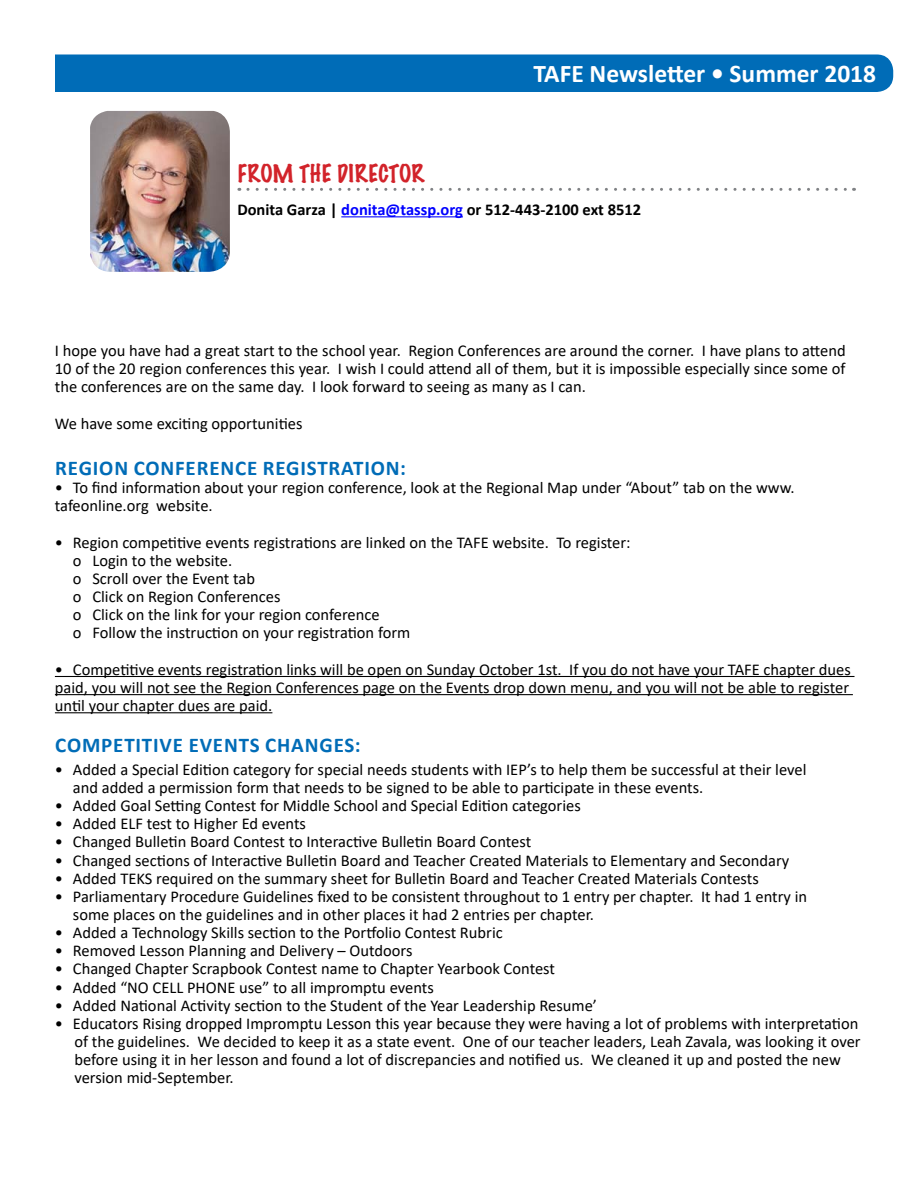
<style>
.page{position:relative;width:918px;height:1188px;background:#fff}
.page>*{position:absolute;margin:0;border:0;box-sizing:border-box;transform-origin:0 0}
.t1{font:700 25.5px "Calibri";color:#fff}
.t2{font:100 22.5px "Marker Felt";color:#d2232a}
.t3{font:700 21px "Calibri";letter-spacing:.04em;color:#006cb7}
.t4{font:16.5px/18.1px "Calibri";color:#000}
.t5{font:700 16.5px "Calibri";color:#000}
.s1{color:#00f}
</style>
<div class="page">
<div style="left:33px;top:54px;width:860px;height:38px;background:#006cb7;border-radius:16px"></div>
<div style="left:11px;top:41px;width:44px;height:69px;background:#fff"></div>
<hr style="left:55px;top:676px;width:800px;height:1px;background:#000">
<hr style="left:55px;top:694px;width:798px;height:1px;background:#000">
<hr style="left:55px;top:712px;width:217px;height:1px;background:#000">
<img style="left:90px;top:111px;width:140px;height:161px">
<svg style="left:248px;top:188px;width:607px;height:3px"></svg>
<hr style="left:341px;top:216px;width:122px;height:1px;background:#00f">
<h1 class="t1" style="left:534px;top:56px;width:344px">TAFE Newsletter • Summer 2018</h1>
<h2 class="t2" style="left:237px;top:155px;width:188px">FROM THE DIRECTOR</h2>
<p class="t5" style="left:237px;top:198px;width:405px">Donita Garza | <span class="s1">donita@tassp.org</span> or 512-443-2100 ext 8512</p>
<p class="t4" style="left:55px;top:341px;width:792px;text-align:justify">I hope you have had a great start to the school year. Region Conferences are around the corner. I have plans to attend 10 of the 20 region conferences this year. I wish I could attend all of them, but it is impossible especially since some of the conferences are on the same day. I look forward to seeing as many as I can.</p>
<p class="t4" style="left:55px;top:414px;width:249px">We have some exciting opportunities</p>
<p class="t3" style="left:55px;top:453px;width:13px">Regio</p>
<p class="t3" style="left:114px;top:453px;width:161px">n Conference Regist</p>
<p class="t3" style="left:329px;top:453px;width:25px">ratio</p>
<p class="t3" style="left:386px;top:453px;width:22px">n:</p>
<p class="t4" style="left:55px;top:478px;width:741px">• To find information about your region conference, look at the Regional Map under “About” tab on the www. tafeonline.org website.</p>
<p class="t4" style="left:73px;top:533px;width:559px;text-indent:-18px">• Region competitive events registrations are linked on the TAFE website. To register: o Login to the website.<br>o Scroll over the Event tab<br>o Click on Region Conferences<br>o Click on the link for your region conference<br>o Follow the instruction on your registration form</p>
<p class="t4" style="left:55px;top:660px;width:797px;text-align:justify">• Competitive events registration links will be open on Sunday October 1st. If you do not have your TAFE chapter dues paid, you will not see the Region Conferences page on the Events drop down menu, and you will not be able to register until your chapter dues are paid.</p>
<p class="t3" style="left:55px;top:730px;width:13px">Competiti</p>
<p class="t3" style="left:160px;top:730px;width:120px">ve Events Cha</p>
<p class="t3" style="left:305px;top:730px;width:57px">nges:</p>
<p class="t4" style="left:73px;top:760px;width:735px;text-indent:-18px">• Added a Special Edition category for special needs students with IEP’s to help them be successful at their level and added a permission form that needs to be signed to be able to participate in these events.</p>
<p class="t4" style="left:55px;top:796px;width:527px">• Added Goal Setting Contest for Middle School and Special Edition categories</p>
<p class="t4" style="left:55px;top:814px;width:253px">• Added ELF test to Higher Ed events</p>
<p class="t4" style="left:55px;top:832px;width:478px">• Changed Bulletin Board Contest to Interactive Bulletin Board Contest</p>
<p class="t4" style="left:55px;top:851px;width:736px">• Changed sections of Interactive Bulletin Board and Teacher Created Materials to Elementary and Secondary</p>
<p class="t4" style="left:55px;top:869px;width:705px">• Added TEKS required on the summary sheet for Bulletin Board and Teacher Created Materials Contests</p>
<p class="t4" style="left:73px;top:887px;width:736px;text-indent:-18px">• Parliamentary Procedure Guidelines fixed to be consistent throughout to 1 entry per chapter. It had 1 entry in some places on the guidelines and in other places it had 2 entries per chapter.</p>
<p class="t4" style="left:55px;top:923px;width:449px">• Added a Technology Skills section to the Portfolio Contest Rubric</p>
<p class="t4" style="left:55px;top:941px;width:359px">• Removed Lesson Planning and Delivery – Outdoors</p>
<p class="t4" style="left:55px;top:960px;width:502px">• Changed Chapter Scrapbook Contest name to Chapter Yearbook Contest</p>
<p class="t4" style="left:55px;top:978px;width:380px">• Added “NO CELL PHONE use” to all impromptu events</p>
<p class="t4" style="left:55px;top:996px;width:544px">• Added National Activity section to the Student of the Year Leadership Resume’</p>
<p class="t4" style="left:74px;top:1014px;width:788px;text-indent:-20px">• Educators Rising dropped Impromptu Lesson this year because they were having a lot of problems with interpretation of the guidelines. We decided to keep it as a state event. One of our teacher leaders, Leah Zavala, was looking it over before using it in her lesson and found a lot of discrepancies and notified us. We cleaned it up and posted the new version mid-September.</p>
</div>
